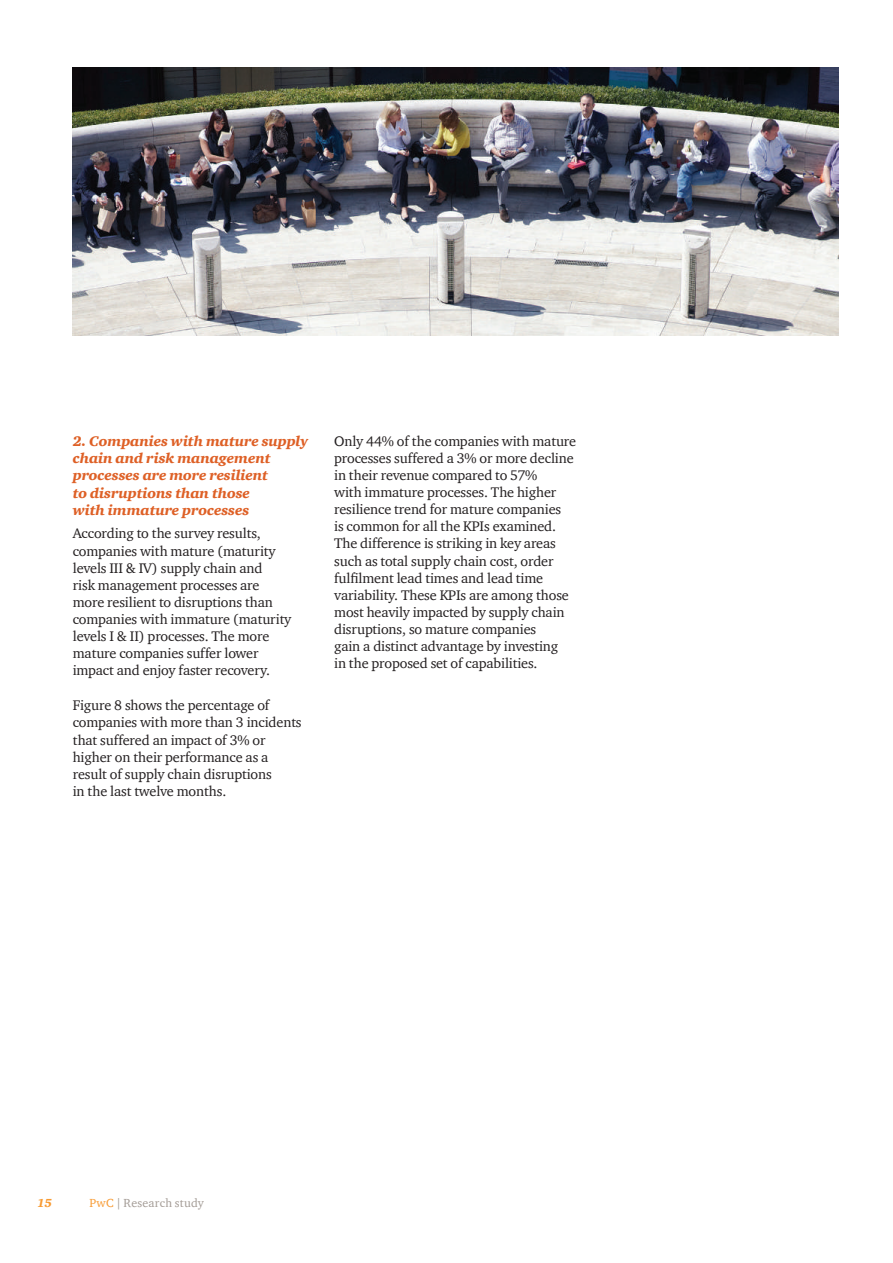
<style>
.page{position:relative;width:893px;height:1263px;background:#fff}
.page>*{position:absolute;margin:0;border:0;box-sizing:border-box;transform-origin:0 0}
.t1{font:14.25px/17.1px "ITC Charter Com";letter-spacing:-.01em;color:#231f20}
.t2{font:italic 900 14.25px/17.1px "ITC Charter Com";letter-spacing:-.01em;color:#de6026}
.t3{font:12px "ITC Charter Com";letter-spacing:.015em;color:#a39b95}
.t4{font:italic 900 12px "ITC Charter Com";color:#f89b33}
.s1{color:#f89b33}
.s2{font-family:"Georgia"}
</style>
<div class="page">
<img style="left:73px;top:68px;width:766px;height:267px">
<p class="t2" style="left:73px;top:433px;width:237px">2. Companies with mature supply chain and risk management processes are more resilient<br>to disruptions than those<br>with immature processes</p>
<p class="t1" style="left:73px;top:525px;width:220px">According to the survey results, companies with mature (maturity levels III &amp; IV) supply chain and<br>risk management processes are more resilient to disruptions than companies with immature (maturity levels I &amp; II) processes. The more mature companies suffer lower impact and enjoy faster recovery.</p>
<p class="t1" style="left:73px;top:697px;width:230px">Figure 8 shows the percentage of companies with more than 3 incidents that suffered an impact of 3% or higher on their performance as a result of supply chain disruptions<br>in the last twelve months.</p>
<p class="t1" style="left:334px;top:432px;width:244px">Only 44% of the companies with mature processes suffered a 3% or more decline in their revenue compared to 57%<br>with immature processes. The higher resilience trend for mature companies<br>is common for all the KPIs examined.<br>The difference is striking in key areas such as total supply chain cost, order fulfilment lead times and lead time variability. These KPIs are among those most heavily impacted by supply chain disruptions, so mature companies<br>gain a distinct advantage by investing<br>in the proposed set of capabilities.</p>
<p class="t4" style="left:37px;top:1195px;width:16px">15</p>
<p class="t3" style="left:89px;top:1195px;width:116px"><span class="s1">PwC</span> <span class="s2">|</span> Research study</p>
</div>
